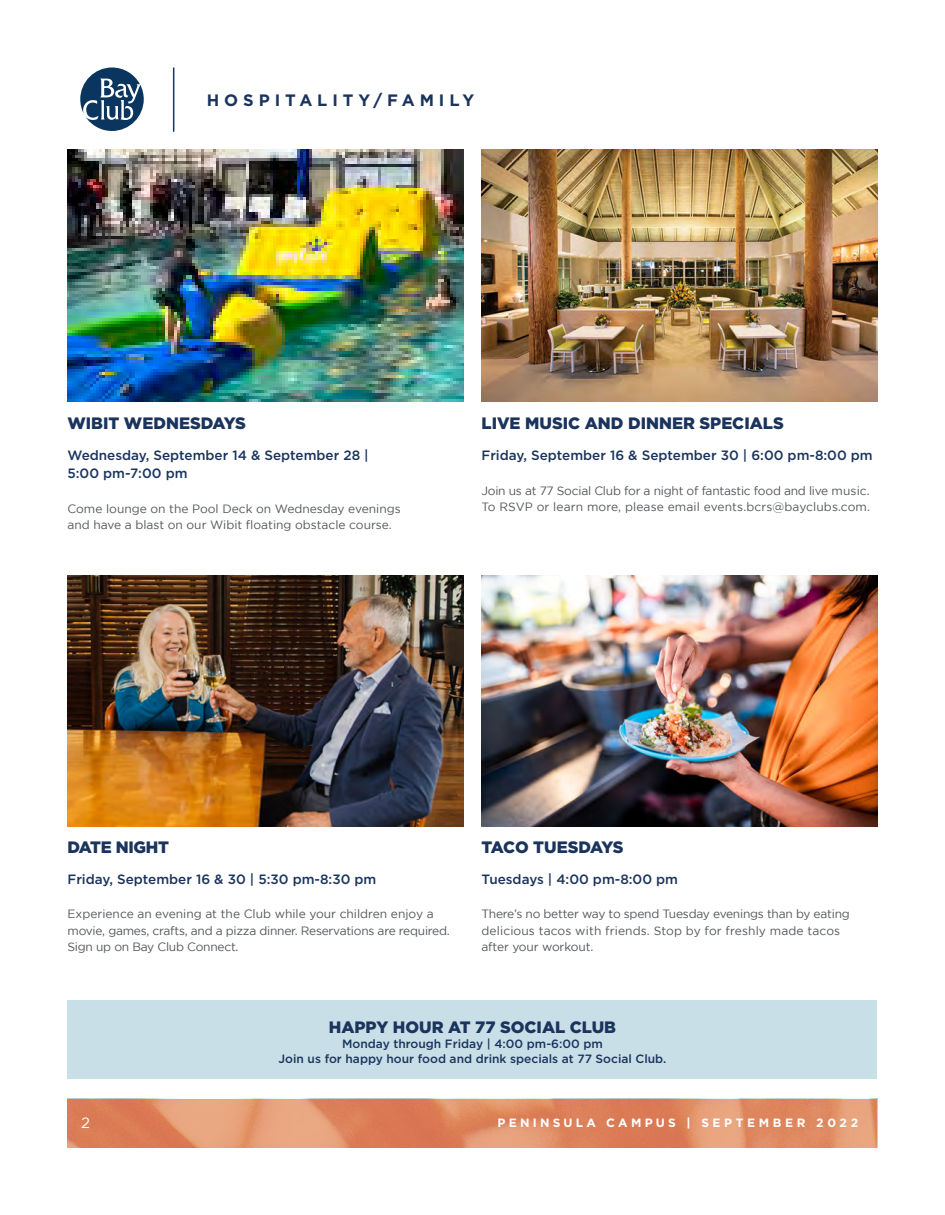
<style>
.page{position:relative;width:945px;height:1215px;background:#fff}
.page>*{position:absolute;margin:0;border:0;box-sizing:border-box;transform-origin:0 0}
.t1{font:900 16.5px "Gotham";color:#1a345d}
.t2{font:700 16.5px "Gotham";letter-spacing:.3em;color:#1a345d}
.t3{font:900 16.5px "Gotham";letter-spacing:-.03em;color:#1a345d}
.t4{font:900 16.5px "Gotham";letter-spacing:-.02em;color:#1a345d}
.t5{font:15px "Gotham";color:#fff}
.t6{font:500 13.5px "Gotham";color:#1a345d}
.t7{font:12px/16.5px "Gotham";letter-spacing:-.01em;color:#53565a}
.t8{font:500 12px "Gotham";color:#1a345d}
.t9{font:700 12px "Gotham";letter-spacing:.27em;color:#fff}
</style>
<div class="page">
<img style="left:68px;top:1099px;width:810px;height:48px">
<svg style="left:80px;top:68px;width:64px;height:63px"></svg>
<hr style="left:173px;top:68px;width:1px;height:64px;background:#1a345d">
<div style="left:68px;top:1001px;width:810px;height:78px;background:#c9dfe8"></div>
<img style="left:68px;top:150px;width:396px;height:252px">
<img style="left:68px;top:575px;width:396px;height:252px">
<img style="left:482px;top:150px;width:396px;height:252px">
<img style="left:482px;top:575px;width:395px;height:252px">
<p class="t2" style="left:207px;top:89px;width:269px">HOSPITALITY/FAMILY</p>
<p class="t1" style="left:68px;top:412px;width:180px">WIBIT WEDNESDAYS</p>
<p class="t6" style="left:68px;top:446px;width:303px">Wednesday, September 14 &amp; September 28 |</p>
<p class="t6" style="left:68px;top:464px;width:122px">5:00 pm-7:00 pm</p>
<p class="t7" style="left:68px;top:500px;width:335px">Come lounge on the Pool Deck on Wednesday evenings</p>
<p class="t7" style="left:68px;top:516px;width:326px">and have a blast on our Wibit floating obstacle course.</p>
<p class="t1" style="left:482px;top:412px;width:304px">LIVE MUSIC AND DINNER SPECIALS</p>
<p class="t6" style="left:482px;top:446px;width:393px">Friday, September 16 &amp; September 30 | 6:00 pm-8:00 pm</p>
<p class="t7" style="left:482px;top:482px;width:390px">Join us at 77 Social Club for a night of fantastic food and live music.<br>To RSVP or learn more, please email events.bcrs@bayclubs.com.</p>
<p class="t4" style="left:68px;top:836px;width:103px">DATE NIGHT</p>
<p class="t6" style="left:68px;top:870px;width:310px">Friday, September 16 &amp; 30 | 5:30 pm-8:30 pm</p>
<p class="t7" style="left:68px;top:906px;width:368px">Experience an evening at the Club while your children enjoy a</p>
<p class="t7" style="left:68px;top:922px;width:384px">movie, games, crafts, and a pizza dinner. Reservations are required.</p>
<p class="t7" style="left:68px;top:939px;width:173px">Sign up on Bay Club Connect.</p>
<p class="t3" style="left:482px;top:836px;width:144px">TACO TUESDAYS</p>
<p class="t6" style="left:482px;top:870px;width:198px">Tuesdays | 4:00 pm-8:00 pm</p>
<p class="t7" style="left:482px;top:906px;width:370px">There’s no better way to spend Tuesday evenings than by eating delicious tacos with friends. Stop by for freshly made tacos after your workout.</p>
<p class="t1" style="left:329px;top:1016px;width:289px">HAPPY HOUR AT 77 SOCIAL CLUB</p>
<p class="t8" style="left:342px;top:1036px;width:262px">Monday through Friday | 4:00 pm-6:00 pm</p>
<p class="t8" style="left:279px;top:1051px;width:389px">Join us for happy hour food and drink specials at 77 Social Club.</p>
<p class="t5" style="left:81px;top:1114px;width:10px">2</p>
<p class="t9" style="left:497px;top:1115px;width:362px">PENINSULA CAMPUS | SEPTEMBER 2022</p>
</div>
